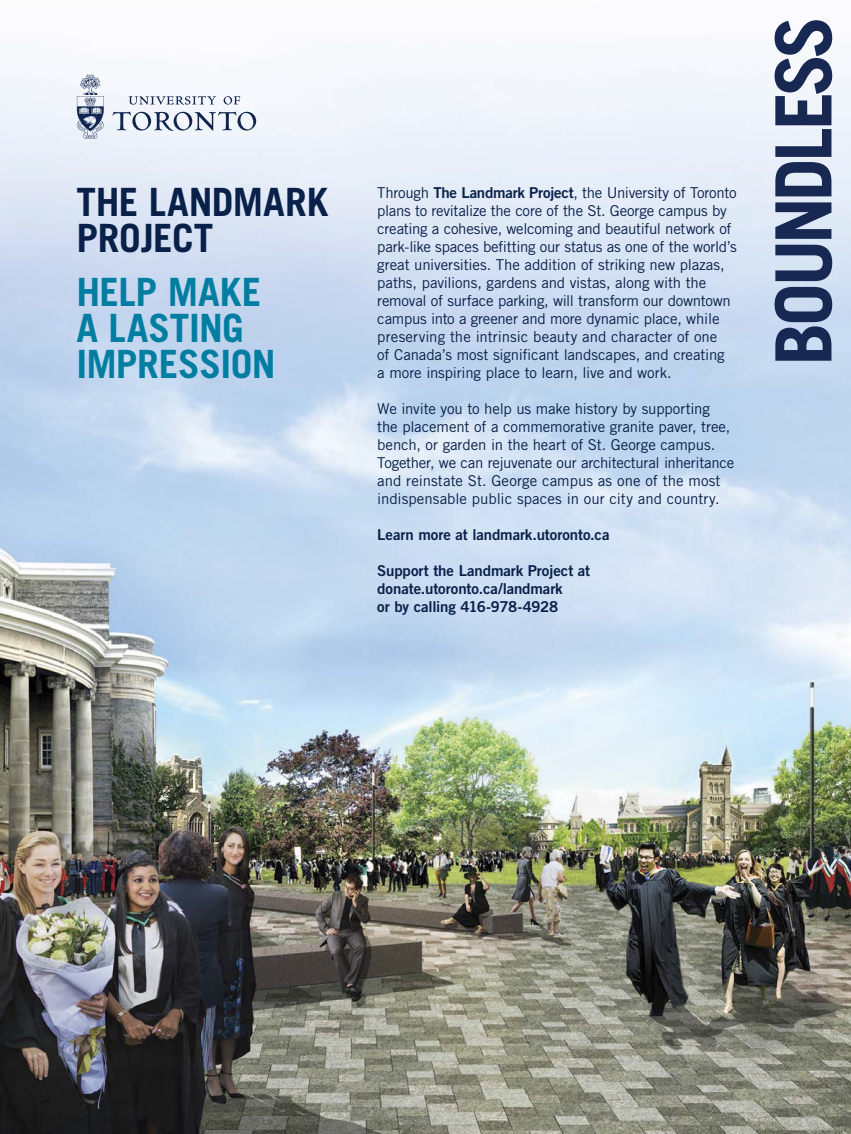
<style>
.page{position:relative;width:851px;height:1134px;background:#fff}
.page>*{position:absolute;margin:0;border:0;box-sizing:border-box;transform-origin:0 0}
.t1{font:700 39px/36px "Trade Gothic LT Std";letter-spacing:-.005em;color:#007ea2}
.t2{font:700 39px/36px "Trade Gothic LT Std";letter-spacing:-.005em;color:#092049}
.t3{font:15px/18px "Trade Gothic LT Std";letter-spacing:-.01em;color:#092049}
.t4{font:15px/18px "Trade Gothic LT Std Bd 2";letter-spacing:-.005em;color:#092049}
.s1{font-family:"Trade Gothic LT Std Bd 2"}
</style>
<div class="page">
<img style="left:0;top:35px;width:850px;height:1099px">
<svg style="left:774px;top:287px;width:58px;height:74px;background:#586a8d"></svg>
<svg style="left:775px;top:245px;width:57px;height:36px;background:#627292"></svg>
<svg style="left:775px;top:202px;width:56px;height:37px;background:#505f81"></svg>
<svg style="left:774px;top:20px;width:58px;height:176px"></svg>
<svg style="left:112px;top:96px;width:144px;height:35px"></svg>
<svg style="left:76px;top:74px;width:28px;height:65px"></svg>
<h1 class="t2" style="left:76px;top:184px;width:253px">THE LANDMARK<br>PROJECT</h1>
<h1 class="t1" style="left:76px;top:274px;width:201px">HELP MAKE<br>A LASTING<br>IMPRESSION</h1>
<p class="t3" style="left:377px;top:183px;width:361px">Through <span class="s1">The Landmark Project</span>, the University of Toronto plans to revitalize the core of the St. George campus by creating a cohesive, welcoming and beautiful network of park-like spaces befitting our status as one of the world’s great universities. The addition of striking new plazas, paths, pavilions, gardens and vistas, along with the removal of surface parking, will transform our downtown campus into a greener and more dynamic place, while preserving the intrinsic beauty and character of one<br>of Canada’s most significant landscapes, and creating<br>a more inspiring place to learn, live and work.</p>
<p class="t3" style="left:377px;top:399px;width:358px">We invite you to help us make history by supporting the placement of a commemorative granite paver, tree, bench, or garden in the heart of St. George campus.<br>Together, we can rejuvenate our architectural inheritance and reinstate St. George campus as one of the most indispensable public spaces in our city and country.</p>
<p class="t4" style="left:377px;top:525px;width:234px">Learn more at landmark.utoronto.ca</p>
<p class="t4" style="left:377px;top:561px;width:214px">Support the Landmark Project at donate.utoronto.ca/landmark<br>or by calling 416-978-4928</p>
</div>
